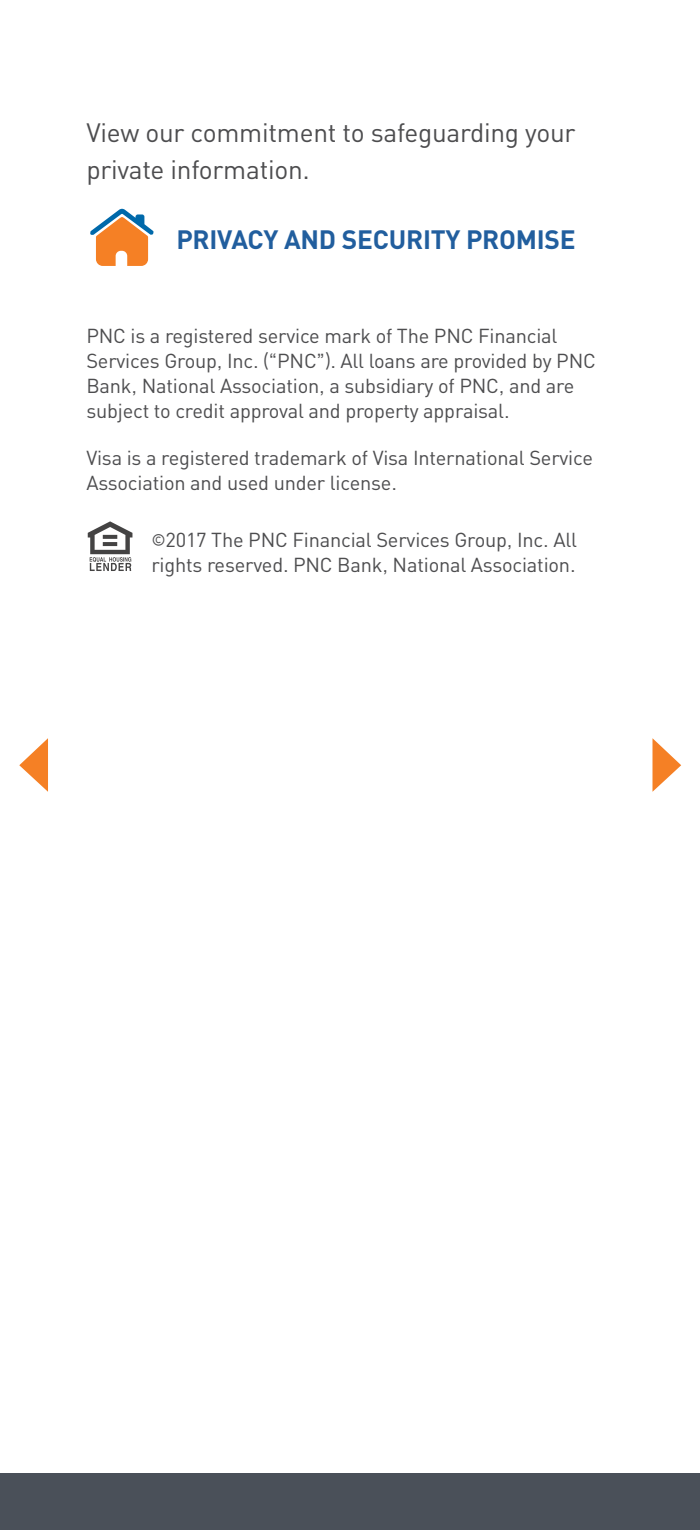
<style>
.page{position:relative;width:700px;height:1530px;background:#fff}
.page>*{position:absolute;margin:0;border:0;box-sizing:border-box;transform-origin:0 0}
.t1{font:26.25px/37.5px "PNC Sans";letter-spacing:-.01em;color:#4d4d4f}
.t2{font:700 26.25px "PNC Sans";letter-spacing:-.01em;color:#215e9e}
.t3{font:20px/25px "PNC Sans";letter-spacing:-.01em;color:#4d4d4f}
</style>
<div class="page">
<svg style="left:88px;top:521px;width:44px;height:50px"></svg>
<svg style="left:19px;top:738px;width:29px;height:54px"></svg>
<svg style="left:90px;top:209px;width:64px;height:57px"></svg>
<div style="left:0;top:1474px;width:700px;height:56px;background:#4a5059"></div>
<svg style="left:652px;top:738px;width:29px;height:54px"></svg>
<h1 class="t1" style="left:86px;top:113px;width:491px">View our commitment to safeguarding your private information.</h1>
<h1 class="t2" style="left:176px;top:222px;width:401px">PRIVACY AND SECURITY PROMISE</h1>
<p class="t3" style="left:86px;top:323px;width:511px">PNC is a registered service mark of The PNC Financial Services Group, Inc. (“PNC”). All loans are provided by PNC Bank, National Association, a subsidiary of PNC, and are subject to credit approval and property appraisal.</p>
<p class="t3" style="left:86px;top:445px;width:508px">Visa is a registered trademark of Visa International Service<br>Association and used under license.</p>
<p class="t3" style="left:151px;top:527px;width:427px">©2017 The PNC Financial Services Group, Inc. All rights reserved. PNC Bank, National Association.</p>
</div>
